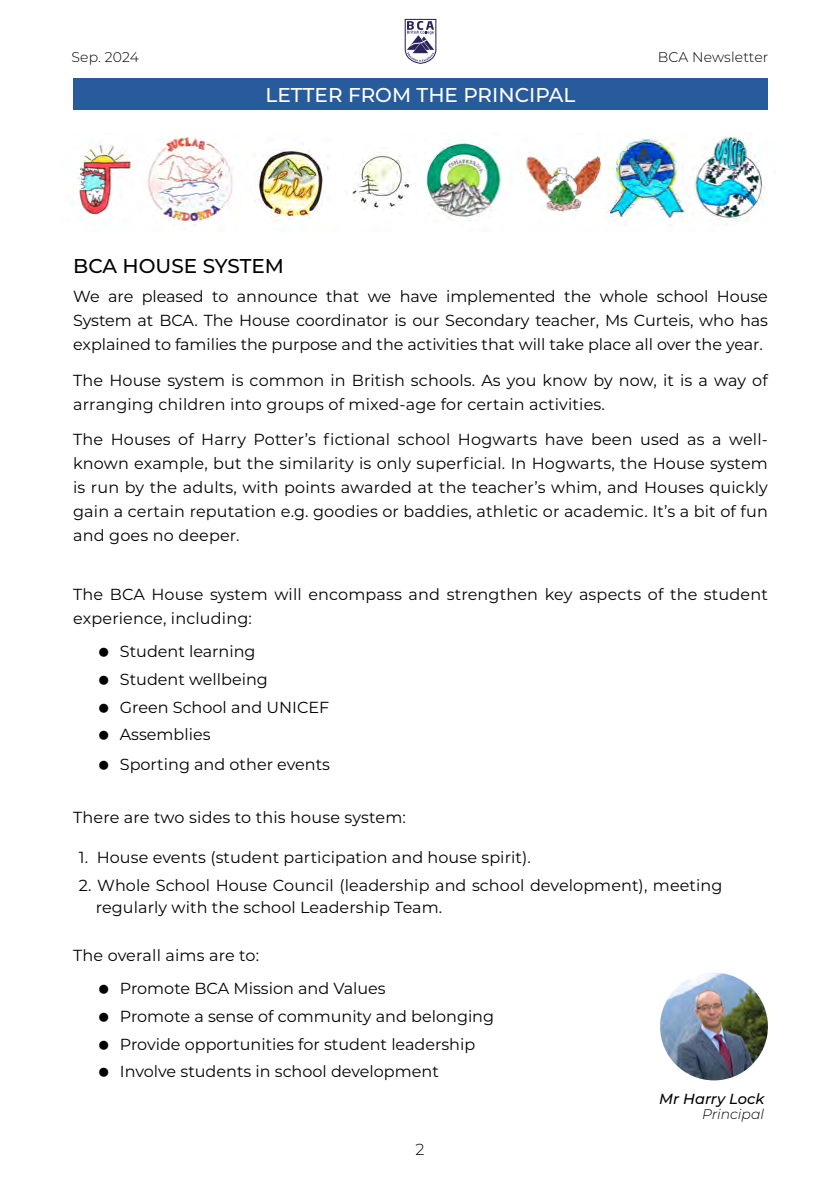
<style>
.page{position:relative;width:840px;height:1191px;background:#fff}
.page>*{position:absolute;margin:0;border:0;box-sizing:border-box;transform-origin:0 0}
.t1{font:500 20px "Montserrat";color:#fff}
.t2{font:500 20px "Montserrat";color:#000}
.t3{font:16px/24px "Montserrat";letter-spacing:.005em;color:#020203}
.t4{font:300 16px "Montserrat";color:#000}
.t5{font:italic 500 14.6px "Montserrat";color:#020203}
.t6{font:300 14px "Montserrat";letter-spacing:.01em;color:#000}
.t7{font:italic 300 14px "Montserrat";color:#020203}
</style>
<div class="page">
<svg style="left:404px;top:19px;width:32px;height:45px"></svg>
<div style="left:73px;top:79px;width:694px;height:31px;background:#275b9b"></div>
<img style="left:659px;top:972px;width:108px;height:108px;border-radius:54px">
<img style="left:604px;top:136px;width:162px;height:90px">
<img style="left:71px;top:135px;width:345px;height:97px">
<img style="left:426px;top:139px;width:174px;height:80px">
<p class="t6" style="left:71px;top:48px;width:69px">Sep. 2024</p>
<p class="t6" style="left:657px;top:48px;width:112px">BCA Newsletter</p>
<p class="t1" style="left:265px;top:81px;width:311px">LETTER FROM THE PRINCIPAL</p>
<p class="t2" style="left:73px;top:252px;width:212px">BCA HOUSE SYSTEM</p>
<p class="t3" style="left:73px;top:284px;width:696px;text-align:justify">We are pleased to announce that we have implemented the whole school House System at BCA. The House coordinator is our Secondary teacher, Ms Curteis, who has explained to families the purpose and the activities that will take place all over the year.</p>
<p class="t3" style="left:73px;top:367px;width:695px">The House system is common in British schools. As you know by now, it is a way of arranging children into groups of mixed-age for certain activities.</p>
<p class="t3" style="left:73px;top:427px;width:695px;text-align:justify">The Houses of Harry Potter’s fictional school Hogwarts have been used as a well&shy;known example, but the similarity is only superficial. In Hogwarts, the House system is run by the adults, with points awarded at the teacher’s whim, and Houses quickly gain a certain reputation e.g. goodies or baddies, athletic or academic. It’s a bit of fun and goes no deeper.</p>
<p class="t3" style="left:73px;top:581px;width:695px">The BCA House system will encompass and strengthen key aspects of the student experience, including:</p>
<p class="t3" style="left:120px;top:637px;width:211px;line-height:27.6px">Student learning<br>Student wellbeing<br>Green School and UNICEF<br>Assemblies</p>
<p class="t3" style="left:120px;top:751px;width:211px">Sporting and other events</p>
<p class="t3" style="left:73px;top:804px;width:334px">There are two sides to this house system:</p>
<p class="t3" style="left:79px;top:844px;width:453px">1. House events (student participation and house spirit).</p>
<p class="t3" style="left:96px;top:873px;width:627px;line-height:22.6px;text-indent:-17px">2. Whole School House Council (leadership and school development), meeting regularly with the school Leadership Team.</p>
<p class="t3" style="left:120px;top:937px;width:267px;line-height:33.4px;text-indent:-47px">The overall aims are to:<br>Promote BCA Mission and Values</p>
<p class="t3" style="left:120px;top:1001px;width:375px;line-height:27.6px">Promote a sense of community and belonging<br>Provide opportunities for student leadership<br>Involve students in school development</p>
<p class="t5" style="left:659px;top:1088px;width:106px">Mr Harry Lock</p>
<p class="t7" style="left:701px;top:1104px;width:64px">Principal</p>
<p class="t4" style="left:415px;top:1138px;width:11px">2</p>
</div>
